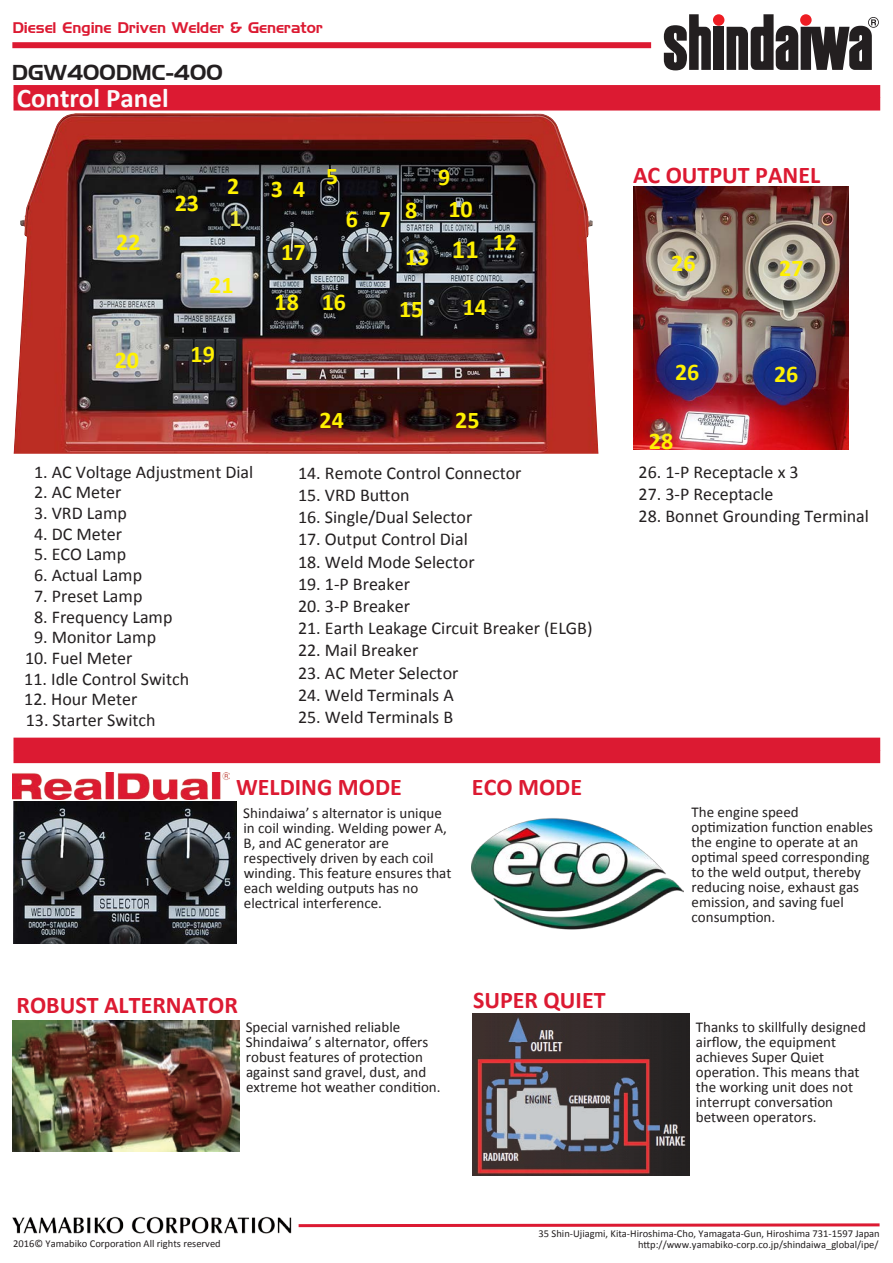
<style>
.page{position:relative;width:893px;height:1263px;background:#fff}
.page>*{position:absolute;margin:0;border:0;box-sizing:border-box;transform-origin:0 0}
.t1{font:700 27px "Calibri";color:#fbfbfc}
.t2{font:700 26.4px "Calibri";color:#fff101}
.t3{font:700 24px "Calibri";color:#dc1a32}
.t4{font:700 24px/31.2px "Calibri";color:#fff101}
.t5{font:700 24px "Calibri";color:#f2ec3d}
.t6{font:21px "Handel Gothic BT";color:#231f20}
.t7{font:18px "Calibri";color:#231f20}
.t8{font:15px/15px "Calibri";color:#231f20}
.t9{font:15px "Handel Gothic BT";color:#dc1a32}
.t10{font:10.5px/10.8px "Calibri";color:#231f20;text-align:right}
</style>
<div class="page">
<svg style="left:298px;top:1223px;width:582px;height:5px"></svg>
<img style="left:12px;top:1216px;width:280px;height:18px">
<div style="left:713px;top:27px;width:11px;height:43px;background:#231f20"></div>
<div style="left:713px;top:14px;width:11px;height:12px;background:#ee1d23;border-radius:50%"></div>
<svg style="left:664px;top:14px;width:47px;height:57px"></svg>
<svg style="left:727px;top:14px;width:152px;height:56px"></svg>
<div style="left:12px;top:42px;width:639px;height:6px;background:#dc1a32"></div>
<img style="left:472px;top:1014px;width:218px;height:162px">
<img style="left:13px;top:1020px;width:227px;height:131px">
<div style="left:14px;top:85px;width:866px;height:26px;background:#dc1a32"></div>
<div style="left:14px;top:738px;width:866px;height:25px;background:#dc1a32"></div>
<img style="left:633px;top:187px;width:215px;height:262px">
<img style="left:13px;top:801px;width:223px;height:142px">
<img style="left:14px;top:113px;width:584px;height:341px">
<img style="left:471px;top:818px;width:212px;height:112px">
<img style="left:12px;top:772px;width:218px;height:28px">
<p class="t9" style="left:12px;top:18px;width:312px">Diesel Engine Driven Welder &amp; Generator</p>
<h3 class="t6" style="left:12px;top:59px;width:212px">DGW400DMC-400</h3>
<h1 class="t1" style="left:17px;top:81px;width:153px">Control Panel</h1>
<h3 class="t4" style="left:116px;top:226px;width:26px">22</h3>
<h3 class="t4" style="left:115px;top:345px;width:26px">20</h3>
<h3 class="t4" style="left:175px;top:187px;width:26px">23</h3>
<h3 class="t4" style="left:227px;top:171px;width:14px">2</h3>
<h3 class="t4" style="left:271px;top:173px;width:36px">3 4</h3>
<h3 class="t5" style="left:230px;top:203px;width:14px">1</h3>
<h3 class="t4" style="left:209px;top:269px;width:26px">21</h3>
<h3 class="t4" style="left:275px;top:228px;width:33px;line-height:49.5px">17<br>18</h3>
<h3 class="t4" style="left:191px;top:338px;width:26px">19</h3>
<h3 class="t4" style="left:326px;top:160px;width:14px">5</h3>
<h3 class="t4" style="left:346px;top:203px;width:73px">6 78</h3>
<h3 class="t4" style="left:405px;top:241px;width:26px">13</h3>
<h3 class="t4" style="left:448px;top:162px;width:26px;text-indent:-10px">9<br>10</h3>
<h2 class="t2" style="left:452px;top:232px;width:67px">11 <sup>12</sup></h2>
<h3 class="t4" style="left:322px;top:286px;width:26px">16</h3>
<h3 class="t4" style="left:399px;top:293px;width:26px">15</h3>
<h3 class="t4" style="left:463px;top:292px;width:26px">14</h3>
<h3 class="t4" style="left:320px;top:404px;width:26px">24</h3>
<h3 class="t4" style="left:455px;top:405px;width:26px">25</h3>
<p class="t7" style="left:34px;top:460px;width:221px">1. AC Voltage Adjustment Dial</p>
<p class="t7" style="left:34px;top:481px;width:89px">2. AC Meter</p>
<p class="t7" style="left:34px;top:502px;width:94px">3. VRD Lamp</p>
<p class="t7" style="left:34px;top:522px;width:90px">4. DC Meter</p>
<p class="t7" style="left:34px;top:543px;width:94px">5. ECO Lamp</p>
<p class="t7" style="left:34px;top:564px;width:110px">6. Actual Lamp</p>
<p class="t7" style="left:34px;top:584px;width:110px">7. Preset Lamp</p>
<p class="t7" style="left:34px;top:605px;width:140px">8. Frequency Lamp</p>
<p class="t7" style="left:34px;top:626px;width:124px">9. Monitor Lamp</p>
<p class="t7" style="left:24px;top:667px;width:166px">11. Idle Control Switch</p>
<p class="t7" style="left:24px;top:688px;width:114px">12. Hour Meter</p>
<p class="t7" style="left:26px;top:709px;width:131px">13. Starter Switch</p>
<p class="t7" style="left:25px;top:647px;width:109px">10. Fuel Meter</p>
<p class="t7" style="left:298px;top:461px;width:225px">14. Remote Control Connector</p>
<p class="t7" style="left:298px;top:506px;width:176px">16. Single/Dual Selector</p>
<p class="t7" style="left:298px;top:483px;width:113px">15. VRD Button</p>
<p class="t7" style="left:298px;top:528px;width:171px">17. Output Control Dial</p>
<p class="t7" style="left:298px;top:550px;width:178px">18. Weld Mode Selector</p>
<p class="t7" style="left:298px;top:572px;width:113px">19. 1-P Breaker</p>
<p class="t7" style="left:298px;top:595px;width:113px">20. 3-P Breaker</p>
<p class="t7" style="left:298px;top:617px;width:296px">21. Earth Leakage Circuit Breaker (ELGB)</p>
<p class="t7" style="left:298px;top:639px;width:122px">22. Mail Breaker</p>
<p class="t7" style="left:298px;top:661px;width:162px">23. AC Meter Selector</p>
<p class="t7" style="left:298px;top:683px;width:157px">24. Weld Terminals A</p>
<p class="t7" style="left:298px;top:706px;width:157px">25. Weld Terminals B</p>
<h3 class="t3" style="left:236px;top:772px;width:167px">WELDING MODE</h3>
<h3 class="t3" style="left:472px;top:772px;width:112px">ECO MODE</h3>
<p class="t8" style="left:243px;top:806px;width:210px">Shindaiwa’ s alternator is unique in coil winding. Welding power A,<br>B, and AC generator are respectively driven by each coil winding. This feature ensures that each welding outputs has no electrical interference.</p>
<h3 class="t3" style="left:17px;top:989px;width:223px">ROBUST ALTERNATOR</h3>
<p class="t8" style="left:246px;top:1020px;width:196px">Special varnished reliable<br>Shindaiwa’ s alternator, offers robust features of protection against sand gravel, dust, and extreme hot weather condition.</p>
<h3 class="t3" style="left:473px;top:984px;width:134px">SUPER QUIET</h3>
<h3 class="t3" style="left:633px;top:160px;width:189px">AC OUTPUT PANEL</h3>
<h3 class="t4" style="left:671px;top:247px;width:26px">26</h3>
<h3 class="t4" style="left:779px;top:253px;width:26px">27</h3>
<h3 class="t4" style="left:675px;top:356px;width:26px">26</h3>
<h3 class="t4" style="left:774px;top:358px;width:26px">26</h3>
<h3 class="t4" style="left:649px;top:425px;width:26px">28</h3>
<p class="t7" style="left:639px;top:460px;width:162px">26. 1-P Receptacle x 3</p>
<p class="t7" style="left:639px;top:483px;width:136px">27. 3-P Receptacle</p>
<p class="t7" style="left:639px;top:505px;width:232px">28. Bonnet Grounding Terminal</p>
<p class="t8" style="left:692px;top:804px;width:183px">The engine speed optimization function enables the engine to operate at an optimal speed corresponding to the weld output, thereby reducing noise, exhaust gas emission, and saving fuel consumption.</p>
<p class="t8" style="left:696px;top:1020px;width:172px">Thanks to skillfully designed airflow, the equipment achieves Super Quiet operation. This means that the working unit does not interrupt conversation between operators.</p>
<p class="t10" style="left:13px;top:1238px;width:209px">2016© Yamabiko Corporation All rights reserved</p>
<p class="t10" style="left:539px;top:1228px;width:343px">35 Shin-Ujiagmi, Kita-Hiroshima-Cho, Yamagata-Gun, Hiroshima 731-1597 Japan http://www.yamabiko-corp.co.jp/shindaiwa_global/ipe/</p>
</div>
